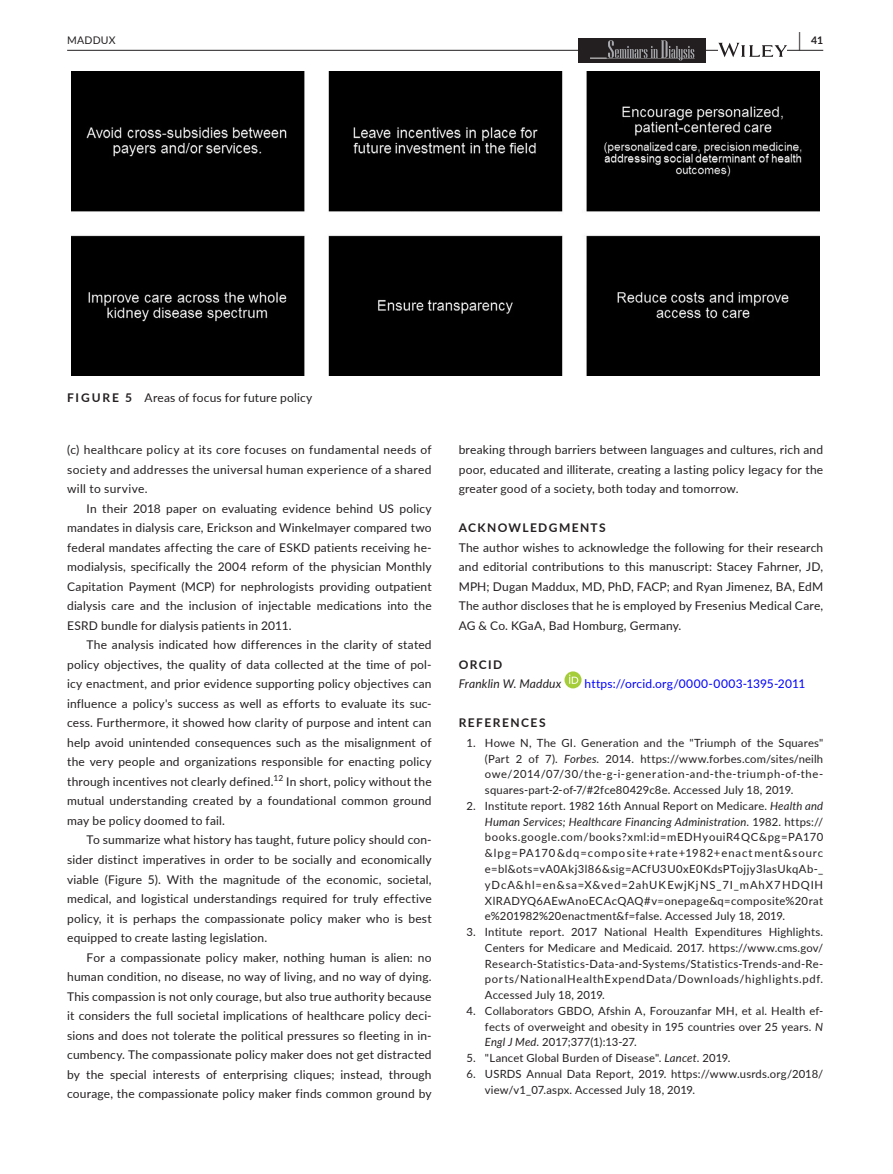
<style>
.page{position:relative;width:893px;height:1174px;background:#fff}
.page>*{position:absolute;margin:0;border:0;box-sizing:border-box;transform-origin:0 0}
.t1{font:700 19.5px "Lato";color:#231f20;scale:.48 1}
.t2{font:12px/19.5px "Lato";letter-spacing:.015em;color:#231f20;text-align:justify}
.t3{font:12px "Lato";letter-spacing:.015em;color:#00f}
.t4{font:700 12px "Lato";letter-spacing:.115em;color:#231f20}
.t5{font:italic 12px "Lato";letter-spacing:.015em;color:#231f20}
.t6{font:11.25px/15.8px "Lato";letter-spacing:.015em;color:#231f20;text-align:justify}
.t7{font:10.5px "Lato";letter-spacing:.02em;color:#231f20}
.t8{font:700 10.5px "Lato";color:#231f20}
.t9{font:8.4px "Lato";color:#231f20}
.s1{font-weight:700}
.s2{font-style:italic}
</style>
<div class="page">
<hr style="left:67px;top:50px;width:756px;height:1px;background:#231f20">
<div style="left:579px;top:38px;width:127px;height:24px;background:#231f20"></div>
<svg style="left:590px;top:40px;width:105px;height:21px"></svg>
<svg style="left:718px;top:43px;width:69px;height:14px"></svg>
<div style="left:564px;top:671px;width:17px;height:17px;background:#a5cd39;border-radius:50%"></div>
<svg style="left:569px;top:674px;width:9px;height:10px"></svg>
<img style="left:71px;top:72px;width:748px;height:303px">
<h1 class="t1" style="left:798px;top:25px;width:7px">|</h1>
<p class="t7" style="left:67px;top:33px;width:50px">MADDUX</p>
<p class="t8" style="left:811px;top:33px;width:14px">41</p>
<p class="t2" style="left:67px;top:387px;width:247px"><span class="s1">FIGURE 5</span> Areas of focus for future policy</p>
<p class="t2" style="left:67px;top:440px;width:366px">(c) healthcare policy at its core focuses on fundamental needs of society and addresses the universal human experience of a shared will to survive.</p>
<p class="t2" style="left:67px;top:498px;width:366px;text-indent:20px">In their 2018 paper on evaluating evidence behind US policy mandates in dialysis care, Erickson and Winkelmayer compared two federal mandates affecting the care of ESKD patients receiving he&shy;modialysis, specifically the 2004 reform of the physician Monthly Capitation Payment (MCP) for nephrologists providing outpatient dialysis care and the inclusion of injectable medications into the ESRD bundle for dialysis patients in 2011.</p>
<p class="t2" style="left:67px;top:635px;width:366px;text-indent:20px">The analysis indicated how differences in the clarity of stated policy objectives, the quality of data collected at the time of pol&shy;icy enactment, and prior evidence supporting policy objectives can influence a policy's success as well as efforts to evaluate its suc&shy;cess. Furthermore, it showed how clarity of purpose and intent can help avoid unintended consequences such as the misalignment of the very people and organizations responsible for enacting policy through incentives not clearly defined.</p>
<p class="t9" style="left:273px;top:771px;width:11px">12</p>
<p class="t2" style="left:67px;top:771px;width:366px;text-indent:219px">In short, policy without the mutual understanding created by a foundational common ground may be policy doomed to fail.</p>
<p class="t2" style="left:67px;top:830px;width:366px;text-indent:20px">To summarize what history has taught, future policy should con&shy;sider distinct imperatives in order to be socially and economically viable (Figure 5). With the magnitude of the economic, societal, medical, and logistical understandings required for truly effective policy, it is perhaps the compassionate policy maker who is best equipped to create lasting legislation.</p>
<p class="t2" style="left:67px;top:947px;width:366px;text-indent:20px">For a compassionate policy maker, nothing human is alien: no human condition, no disease, no way of living, and no way of dying.<br>This compassion is not only courage, but also true authority because it considers the full societal implications of healthcare policy deci&shy;sions and does not tolerate the political pressures so fleeting in in&shy;cumbency. The compassionate policy maker does not get distracted by the special interests of enterprising cliques; instead, through courage, the compassionate policy maker finds common ground by</p>
<p class="t2" style="left:459px;top:440px;width:366px">breaking through barriers between languages and cultures, rich and poor, educated and illiterate, creating a lasting policy legacy for the greater good of a society, both today and tomorrow.</p>
<p class="t4" style="left:459px;top:519px;width:148px">ACKNOWLEDGMENTS</p>
<p class="t2" style="left:459px;top:537px;width:366px">The author wishes to acknowledge the following for their research and editorial contributions to this manuscript: Stacey Fahrner, JD, MPH; Dugan Maddux, MD, PhD, FACP; and Ryan Jimenez, BA, EdM The author discloses that he is employed by Fresenius Medical Care, AG &amp; Co. KGaA, Bad Homburg, Germany.</p>
<p class="t4" style="left:459px;top:655px;width:45px">ORCID</p>
<p class="t5" style="left:459px;top:675px;width:104px">Franklin W. Maddux</p>
<p class="t3" style="left:585px;top:675px;width:222px">https://orcid.org/0000-0003-1395-2011</p>
<p class="t4" style="left:459px;top:714px;width:88px">REFERENCES</p>
<p class="t6" style="left:485px;top:734px;width:340px;text-indent:-18px">1. Howe N, The GI. Generation and the "Triumph of the Squares" (Part 2 of 7). <span class="s2">Forbes</span>. 2014. https://www.forbes.com/sites/neilh owe/2014/07/30/the-g-i-generation-and-the-triumph-of-the&shy;squares-part-2-of-7/#2fce80429c8e. Accessed July 18, 2019.</p>
<p class="t6" style="left:485px;top:797px;width:340px;text-indent:-18px">2. Institute report. 1982 16th Annual Report on Medicare. <span class="s2">Health and Human Services; Healthcare Financing Administration</span>. 1982. https:// books.google.com/books?xml:id=mEDHyouiR4QC&amp;pg=PA170 &amp;lpg=PA170&amp;dq=composite+rate+1982+enactment&amp;sourc e=bl&amp;ots=vA0Akj3l86&amp;sig=ACfU3U0xE0KdsPTojjy3lasUkqAb-_ yDcA&amp;hl=en&amp;sa=X&amp;ved=2ahUKEwjKjNS_7I_mAhX7HDQIH XlRADYQ6AEwAnoECAcQAQ#v=onepage&amp;q=composite%20rat e%201982%20enactment&amp;f=false. Accessed July 18, 2019.</p>
<p class="t6" style="left:485px;top:923px;width:340px;text-indent:-18px">3. Intitute report. 2017 National Health Expenditures Highlights.<br>Centers for Medicare and Medicaid. 2017. https://www.cms.gov/ Research-Statistics-Data-and-Systems/Statistics-Trends-and-Re&shy;ports/NationalHealthExpendData/Downloads/highlights.pdf.<br>Accessed July 18, 2019.</p>
<p class="t6" style="left:485px;top:1002px;width:340px;text-indent:-18px">4. Collaborators GBDO, Afshin A, Forouzanfar MH, et al. Health ef&shy;fects of overweight and obesity in 195 countries over 25 years. <span class="s2">N Engl J Med</span>. 2017;377(1):13-27.</p>
<p class="t6" style="left:467px;top:1049px;width:265px">5. "Lancet Global Burden of Disease". <span class="s2">Lancet</span>. 2019.</p>
<p class="t6" style="left:485px;top:1065px;width:340px;text-indent:-18px">6. USRDS Annual Data Report, 2019. https://www.usrds.org/2018/ view/v1_07.aspx. Accessed July 18, 2019.</p>
</div>
